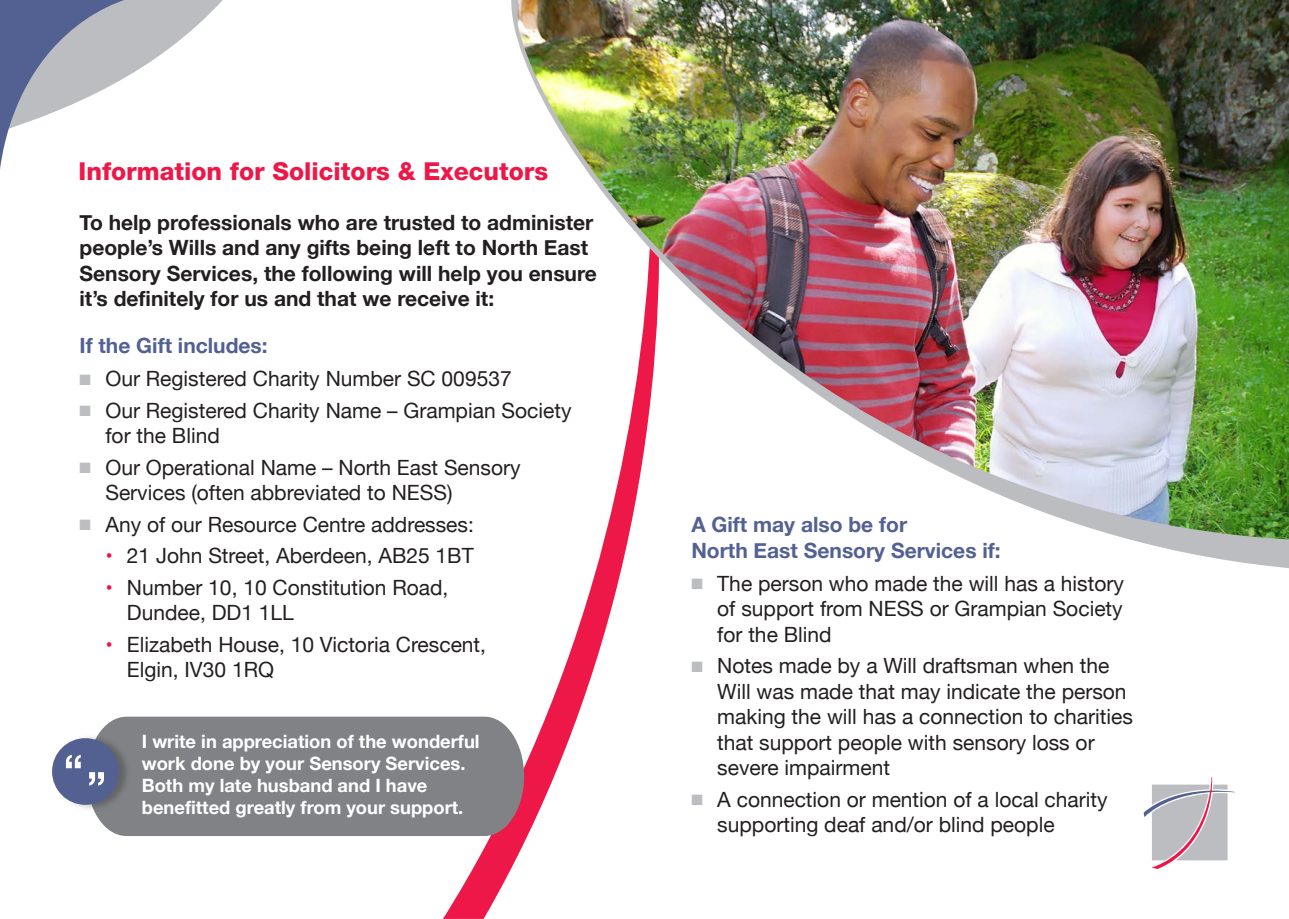
<style>
.page{position:relative;width:1289px;height:919px;background:#fff}
.page>*{position:absolute;margin:0;border:0;box-sizing:border-box;transform-origin:0 0}
.t1{font:800 24.75px "Helvetica Neue";color:#ed1748}
.t2{font:21px/25.5px "Helvetica Neue";color:#231f20}
.t3{font:700 21px/25.2px "Helvetica Neue";color:#231f20}
.t4{font:700 21px/25.5px "Helvetica Neue";color:#536192}
.t5{font:700 18.3px/22px "Helvetica Neue";color:#fff}
.s1{color:#bcbdc0}
.s2{color:#ed1748}
</style>
<div class="page">
<svg style="left:443px;top:572px;width:178px;height:346px"></svg>
<svg style="left:511px;top:0;width:777px;height:572px"></svg>
<svg style="left:0;top:0;width:223px;height:169px"></svg>
<svg style="left:1143px;top:777px;width:91px;height:91px"></svg>
<img style="left:518px;top:0;width:770px;height:539px">
<div style="left:96px;top:716px;width:428px;height:120px;background:#808285"></div>
<img style="left:52px;top:731px;width:81px;height:83px">
<div style="left:52px;top:738px;width:67px;height:66px;background:#536192;border-radius:50%"></div>
<svg style="left:66px;top:754px;width:15px;height:14px"></svg>
<svg style="left:89px;top:772px;width:15px;height:13px"></svg>
<p class="t1" style="left:79px;top:156px;width:471px">Information for Solicitors &amp; Executors</p>
<p class="t3" style="left:79px;top:211px;width:519px">To help professionals who are trusted to administer people’s Wills and any gifts being left to North East Sensory Services, the following will help you ensure it’s definitely for us and that we receive it:</p>
<p class="t4" style="left:79px;top:333px;width:190px">If the Gift includes:</p>
<p class="t2" style="left:79px;top:367px;width:433px"><span class="s1">■</span> Our Registered Charity Number SC 009537</p>
<p class="t2" style="left:105px;top:398px;width:467px;text-indent:-26px"><span class="s1">■</span> Our Registered Charity Name – Grampian Society for the Blind</p>
<p class="t2" style="left:105px;top:455px;width:417px;text-indent:-26px"><span class="s1">■</span> Our Operational Name – North East Sensory<br>Services (often abbreviated to NESS)</p>
<p class="t2" style="left:79px;top:512px;width:396px"><span class="s1">■</span> Any of our Resource Centre addresses:</p>
<p class="t2" style="left:105px;top:544px;width:370px"><span class="s2">•</span> 21 John Street, Aberdeen, AB25 1BT</p>
<p class="t2" style="left:127px;top:575px;width:323px;text-indent:-22px"><span class="s2">•</span> Number 10, 10 Constitution Road,<br>Dundee, DD1 1LL</p>
<p class="t2" style="left:127px;top:632px;width:360px;text-indent:-22px"><span class="s2">•</span> Elizabeth House, 10 Victoria Crescent,<br>Elgin, IV30 1RQ</p>
<p class="t5" style="left:142px;top:731px;width:339px">I write in appreciation of the wonderful work done by your Sensory Services.<br>Both my late husband and I have benefitted greatly from your support.</p>
<p class="t4" style="left:691px;top:512px;width:311px">A Gift may also be for<br>North East Sensory Services if:</p>
<p class="t2" style="left:717px;top:571px;width:408px;text-align:justify;text-indent:-26px"><span class="s1">■</span> The person who made the will has a history of support from NESS or Grampian Society for the Blind</p>
<p class="t2" style="left:717px;top:654px;width:417px;text-indent:-26px"><span class="s1">■</span> Notes made by a Will draftsman when the Will was made that may indicate the person making the will has a connection to charities that support people with sensory loss or severe impairment</p>
<p class="t2" style="left:717px;top:787px;width:392px;text-indent:-26px"><span class="s1">■</span> A connection or mention of a local charity supporting deaf and/or blind people</p>
</div>
